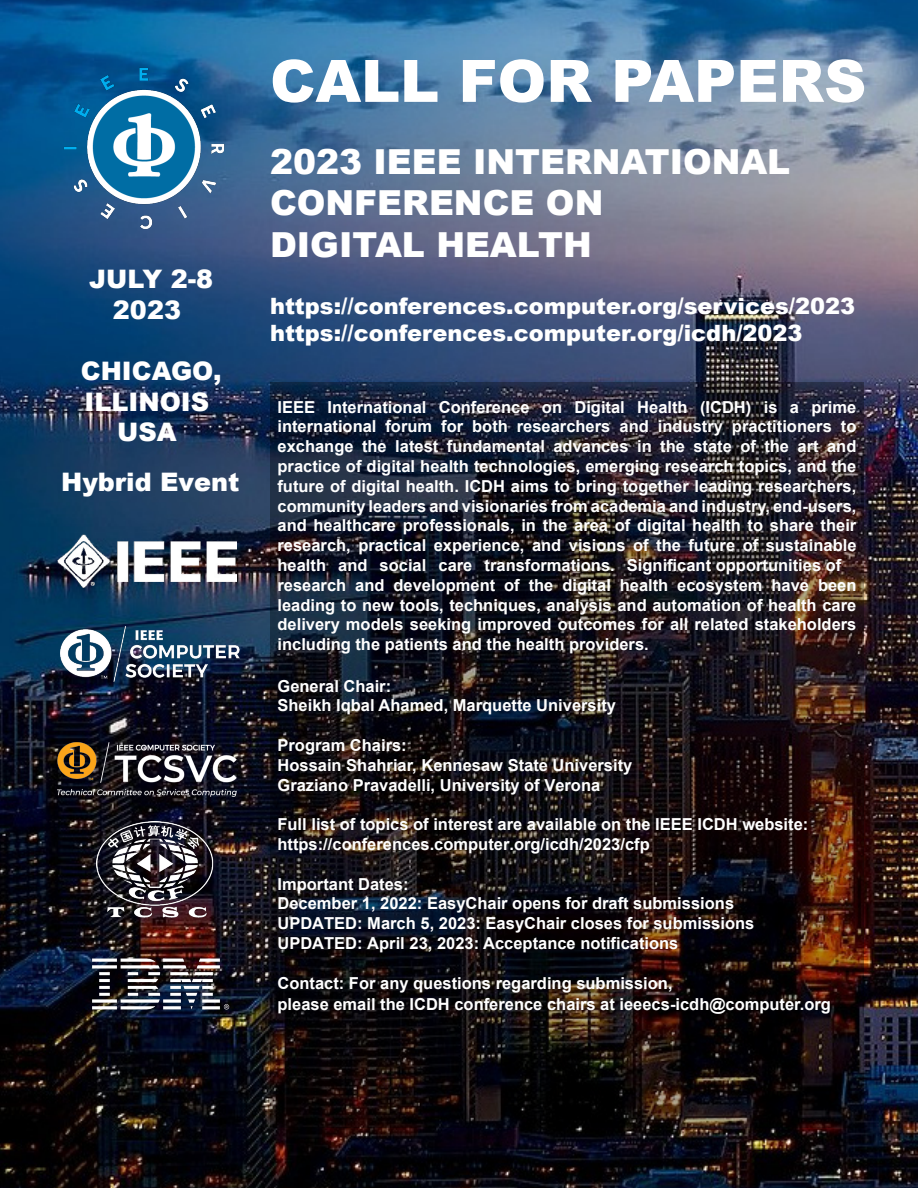
<style>
.page{position:relative;width:918px;height:1188px;background:#fff}
.page>*{position:absolute;margin:0;border:0;box-sizing:border-box;transform-origin:0 0}
.t1{font:900 58.5px "Arial";color:#fff}
.t2{font:900 34.5px/41.4px "Arial";color:#fff}
.t3{font:900 25.5px/30.6px "Arial";color:#fff;text-align:center}
.t4{font:900 25.5px "Arial";color:#fff}
.t5{font:900 22.5px "Arial";color:#fff}
.t6{font:700 16.5px/19.8px "Arial";color:#fff}
.s1{font-style:inherit}
</style>
<div class="page">
<img style="left:0;top:0;width:918px;height:1188px">
<img style="left:54px;top:58px;width:180px;height:180px">
<img style="left:57px;top:743px;width:180px;height:53px">
<img style="left:96px;top:821px;width:120px;height:87px">
<img style="left:60px;top:626px;width:180px;height:56px">
<img style="left:57px;top:534px;width:180px;height:54px">
<img style="left:41px;top:908px;width:229px;height:152px">
<img style="left:270px;top:382px;width:594px;height:746px">
<p class="t3" style="left:89px;top:263px;width:126px">JULY 2-8<br>2023</p>
<p class="t3" style="left:81px;top:355px;width:142px">CHICAGO,<br>ILLINOIS<br>USA</p>
<h3 class="t4" style="left:61px;top:463px;width:180px">Hybrid Event</h3>
<p class="t1" style="left:270px;top:39px;width:598px">CALL FOR PAPERS</p>
<p class="t2" style="left:270px;top:140px;width:522px">2023 IEEE INTERNATIONAL<br>CONFERENCE ON<br>DIGITAL HEALTH</p>
<p class="t5" style="left:270px;top:290px;width:587px">https://conferences.computer.org/services/2023</p>
<p class="t5" style="left:270px;top:317px;width:534px">https://conferences.computer.org/icdh/2023</p>
<p class="t6" style="left:278px;top:397px;width:581px">IEEE International Conference on Digital Health (ICDH) is a prime international forum for both researchers and industry practitioners to exchange the latest fundamental advances in the state of the art and practice of digital health technologies, emerging research topics, and the future of digital health. ICDH aims to bring together leading researchers, community leaders and visionaries from academia and industry, end-users, and healthcare professionals, in the area of digital health to share their research, practical experience, and visions of the future of sustainable health and social care transformations. Significant opportunities of research and development of the digital health ecosystem have been leading to new tools, techniques, analysis and automation of health care delivery models seeking improved outcomes for all related stakeholders including the patients and the health providers.</p>
<p class="t6" style="left:278px;top:676px;width:340px">General Chair:<br>Sheikh Iqbal Ahamed, Marquette University</p>
<p class="t6" style="left:278px;top:736px;width:356px">Program Chairs:<br>Hossain Shahriar, Kennesaw State University<br>Graziano Pravadelli, University of Verona</p>
<p class="t6" style="left:278px;top:815px;width:532px">Full list of topics of interest are available on the IEEE ICDH website: https://conferences.computer.org/icdh/2023/cfp</p>
<p class="t6" style="left:278px;top:874px;width:478px">Important Dates:<br>December 1, 202<span class="s1">2</span>: Easy<span class="s1">C</span>hair opens for draft submissions UPDATED: March 5, 2023: Easy<span class="s1">C</span>hair closes for submissions UPDATED: April 23, 2023: Acceptance notifications</p>
<p class="t6" style="left:278px;top:972px;width:555px;line-height:21.6px">Contact: For any questions regarding submission,<br>please email the ICDH conference chairs at ieeecs-icdh@computer.org</p>
</div>
